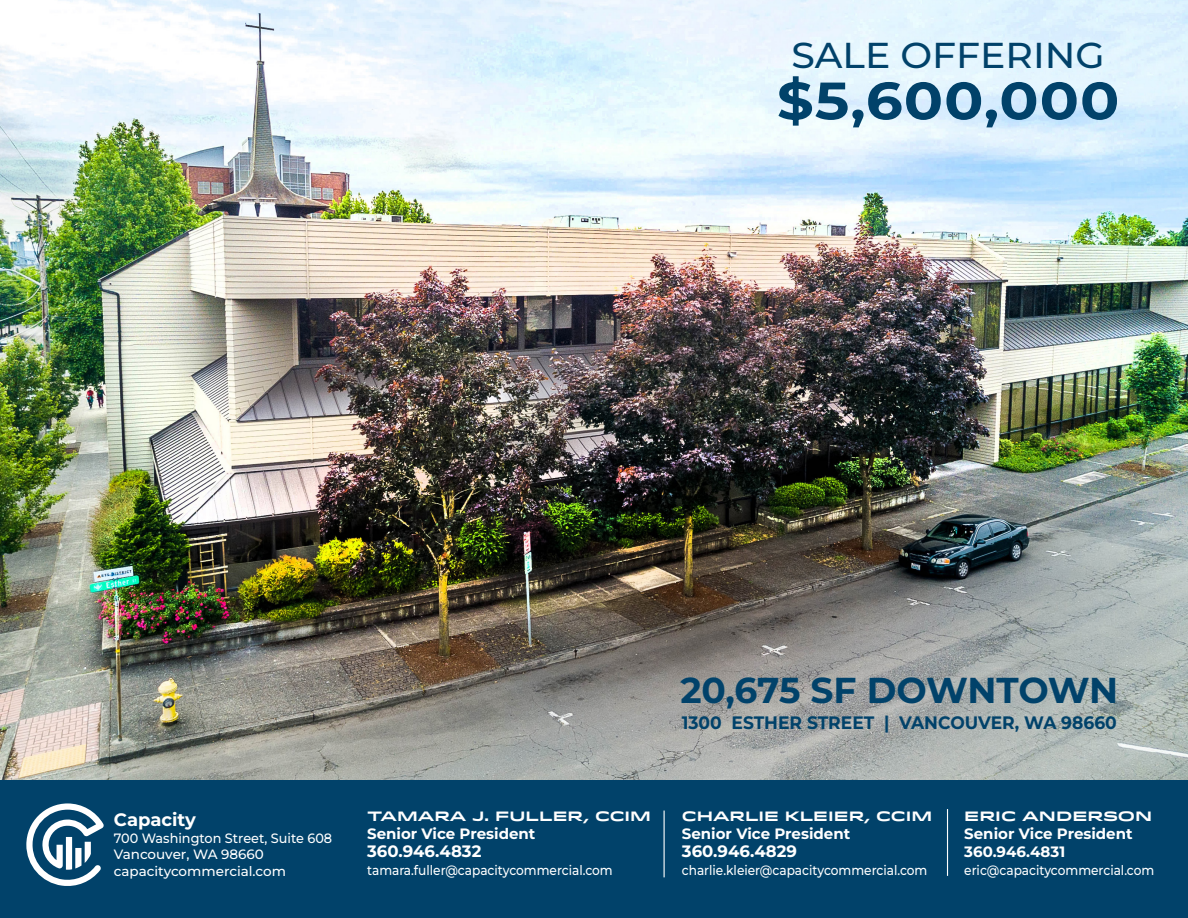
<style>
.page{position:relative;width:1188px;height:918px;background:#fff}
.page>*{position:absolute;margin:0;border:0;box-sizing:border-box;transform-origin:0 0}
.t1{font:700 52.5px "Montserrat";letter-spacing:.02em;color:#01426a;scale:1.1 1}
.t2{font:700 36px "Montserrat";letter-spacing:-.01em;color:#01426a}
.t3{font:500 36px "Montserrat";color:#01426a;scale:1.05 1}
.t4{font:700 18px "Montserrat";color:#01426a;scale:.95 1}
.t5{font:700 18px "Montserrat";letter-spacing:-.005em;color:#fff}
.t6{font:700 16.5px "Montserrat";color:#fff}
.t7{font:700 15px "Montserrat";color:#fff}
.t8{font:500 13.5px "Montserrat";color:#fff;scale:.9 1}
.t9{font:500 13.5px "Montserrat";color:#fff}
.t10{font:700 13.5px "Idlewild";color:#fff;scale:.95 1}
.t11{font:500 13.5px "Montserrat";color:#fff;scale:.95 1}
.t12{font:700 13.5px "Idlewild";color:#fff}
</style>
<div class="page">
<img style="left:0;top:0;width:1188px;height:780px">
<div style="left:0;top:780px;width:1188px;height:138px;background:#01426a"></div>
<svg style="left:26px;top:803px;width:78px;height:83px"></svg>
<hr style="left:947px;top:809px;width:1px;height:67px;background:#fff">
<hr style="left:664px;top:811px;width:1px;height:66px;background:#fff">
<p class="t3" style="left:791px;top:32px;width:300px">SALE OFFERING</p>
<p class="t1" style="left:777px;top:66px;width:313px">$5,600,000</p>
<p class="t5" style="left:114px;top:808px;width:84px">Capacity</p>
<p class="t11" style="left:114px;top:829px;width:231px">700 Washington Street, Suite 608</p>
<p class="t9" style="left:114px;top:846px;width:152px">Vancouver, WA 98660</p>
<p class="t9" style="left:114px;top:862px;width:174px">capacitycommercial.com</p>
<p class="t2" style="left:680px;top:666px;width:440px">20,675 SF DOWNTOWN</p>
<p class="t4" style="left:682px;top:711px;width:459px">1300 ESTHER STREET | VANCOUVER, WA 98660</p>
<p class="t10" style="left:367px;top:806px;width:300px">TAMARA J. FULLER, CCIM</p>
<p class="t7" style="left:367px;top:824px;width:170px">Senior Vice President</p>
<p class="t6" style="left:367px;top:840px;width:116px">360.946.4832</p>
<p class="t8" style="left:367px;top:862px;width:275px">tamara.fuller@capacitycommercial.com</p>
<p class="t10" style="left:682px;top:806px;width:265px">CHARLIE KLEIER, CCIM</p>
<p class="t7" style="left:682px;top:824px;width:170px">Senior Vice President</p>
<p class="t6" style="left:682px;top:840px;width:117px">360.946.4829</p>
<p class="t8" style="left:682px;top:862px;width:274px">charlie.kleier@capacitycommercial.com</p>
<p class="t12" style="left:964px;top:806px;width:190px">ERIC ANDERSON</p>
<p class="t7" style="left:964px;top:824px;width:170px">Senior Vice President</p>
<p class="t7" style="left:964px;top:842px;width:103px">360.946.4831</p>
<p class="t8" style="left:964px;top:862px;width:213px">eric@capacitycommercial.com</p>
</div>
